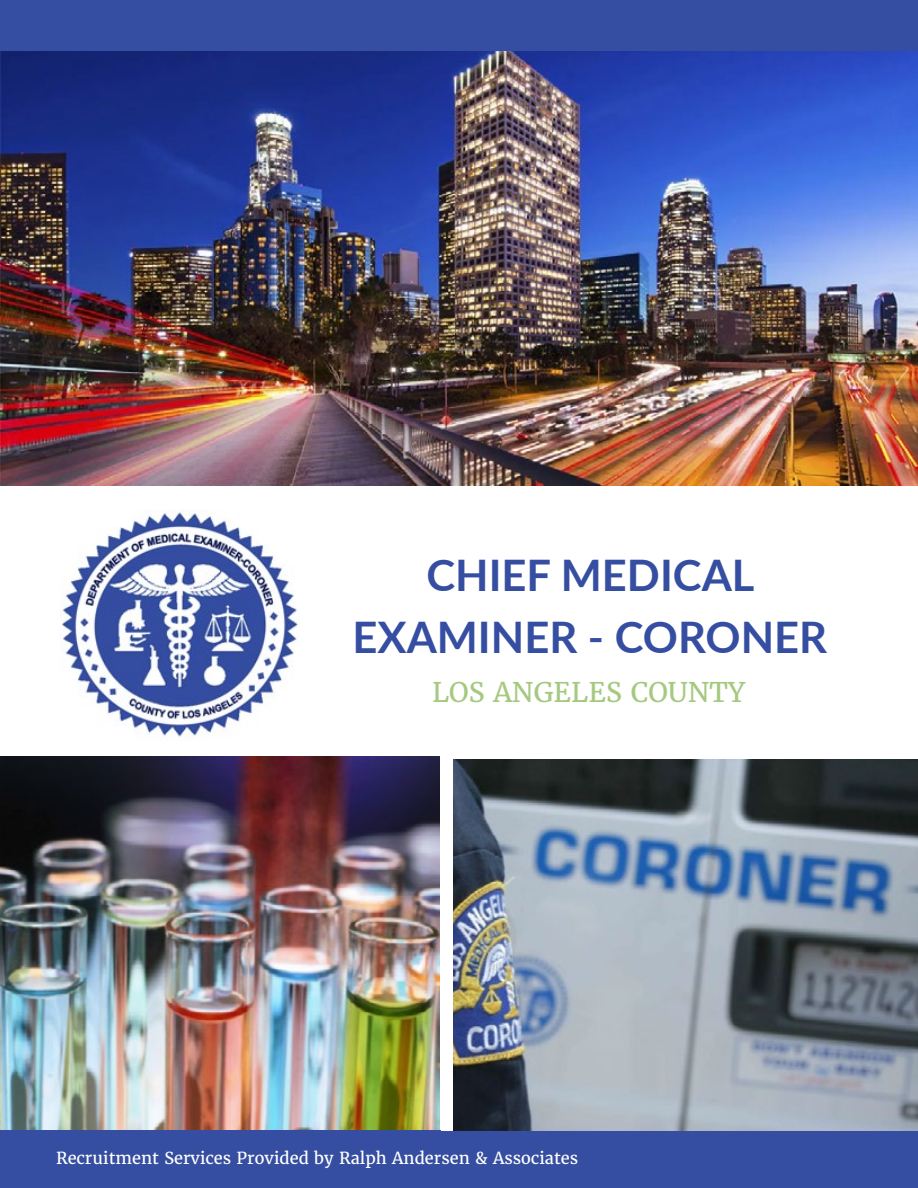
<style>
.page{position:relative;width:918px;height:1188px;background:#fff}
.page>*{position:absolute;margin:0;border:0;box-sizing:border-box;transform-origin:0 0}
.t1{font:700 43.5px/61.5px "Lato";color:#354ea1;text-align:center}
.t2{font:27px "Merriweather";color:#a5c980}
.t3{font:16.5px "Merriweather";color:#fff}
</style>
<div class="page">
<img style="left:1px;top:50px;width:917px;height:435px">
<img style="left:0;top:756px;width:440px;height:374px">
<div style="left:0;top:1130px;width:918px;height:58px;background:#354ea1"></div>
<div style="left:1px;top:0;width:917px;height:50px;background:#354ea1"></div>
<img style="left:454px;top:759px;width:464px;height:371px">
<img style="left:60px;top:510px;width:238px;height:231px">
<h1 class="t1" style="left:353px;top:543px;width:476px">CHIEF MEDICAL<br>EXAMINER - CORONER</h1>
<h2 class="t2" style="left:432px;top:676px;width:315px">LOS ANGELES COUNTY</h2>
<p class="t3" style="left:56px;top:1148px;width:524px">Recruitment Services Provided by Ralph Andersen &amp; Associates</p>
</div>
